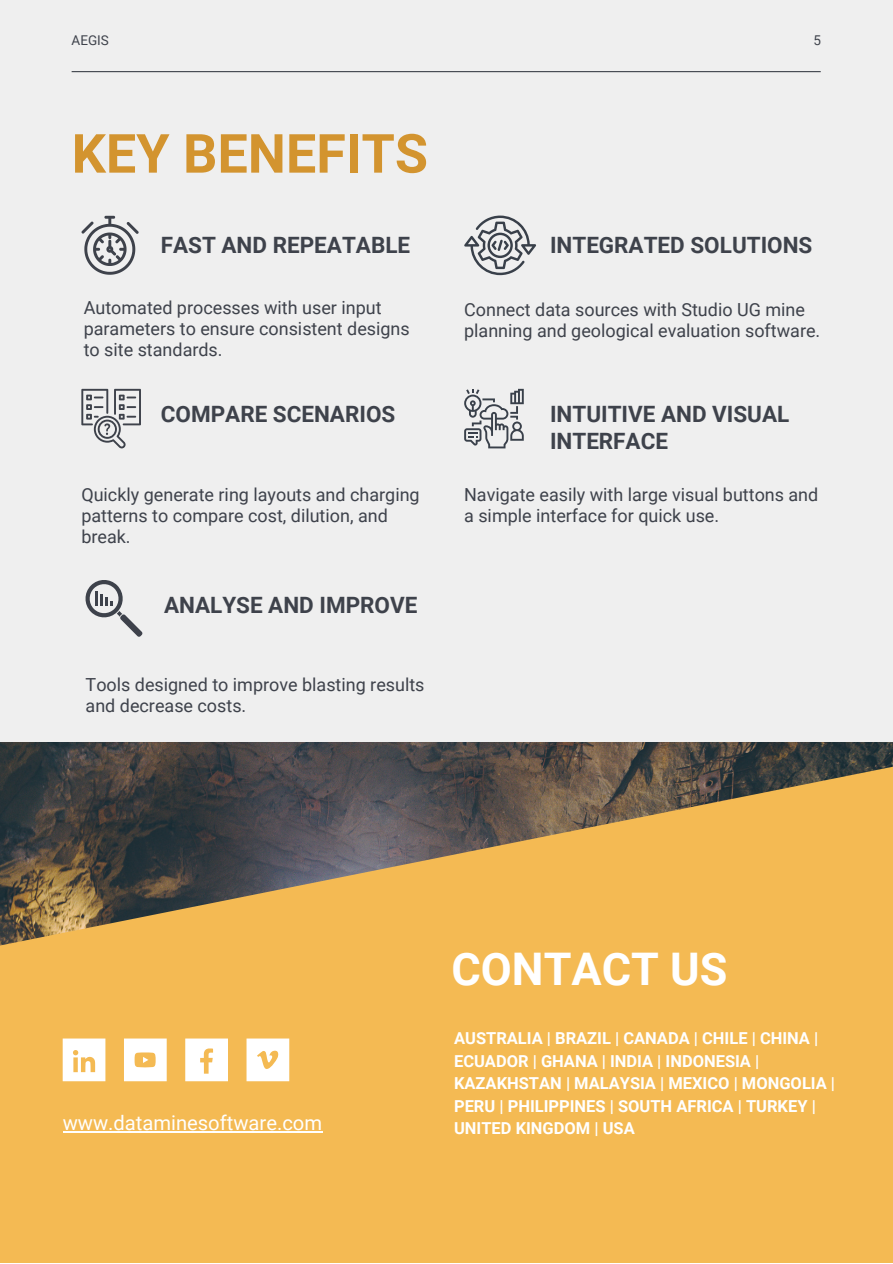
<style>
.page{position:relative;width:893px;height:1264px;background:#fff}
.page>*{position:absolute;margin:0;border:0;box-sizing:border-box;transform-origin:0 0}
.t1{font:700 54px "Roboto";color:#d3942f}
.t2{font:700 45px "Roboto";color:#fff}
.t3{font:700 22.5px/27px "Roboto";color:#3e424b}
.t4{font:20.25px "Roboto";color:#fff}
.t5{font:18px/21.3px "Roboto";color:#3e424b}
.t6{font:700 16.5px/22.5px "Roboto";color:#fff}
.t7{font:13.5px "Roboto";color:#3e424b}
</style>
<div class="page">
<div style="left:0;top:0;width:892px;height:1262px;background:#efefef"></div>
<hr style="left:72px;top:71px;width:748px;height:1px;background:#3e424b">
<svg style="left:81px;top:216px;width:58px;height:59px"></svg>
<svg style="left:81px;top:389px;width:60px;height:59px"></svg>
<svg style="left:85px;top:580px;width:58px;height:57px"></svg>
<svg style="left:464px;top:215px;width:72px;height:60px"></svg>
<svg style="left:464px;top:389px;width:59px;height:59px"></svg>
<img style="left:0;top:742px;width:892px;height:10px">
<svg style="left:0;top:752px;width:892px;height:509px;background:#d1a250"></svg>
<svg style="left:185px;top:1038px;width:43px;height:43px"></svg>
<svg style="left:246px;top:1038px;width:43px;height:43px"></svg>
<svg style="left:63px;top:1038px;width:42px;height:43px"></svg>
<svg style="left:124px;top:1038px;width:43px;height:43px"></svg>
<hr style="left:63px;top:1131px;width:259px;height:1px;background:#fff">
<p class="t7" style="left:72px;top:33px;width:39px">AEGIS</p>
<p class="t7" style="left:813px;top:33px;width:9px">5</p>
<h1 class="t1" style="left:72px;top:123px;width:358px">KEY BENEFITS</h1>
<p class="t3" style="left:161px;top:232px;width:251px">FAST AND REPEATABLE</p>
<p class="t5" style="left:84px;top:297px;width:327px">Automated processes with user input parameters to ensure consistent designs to site standards.</p>
<p class="t3" style="left:161px;top:400px;width:236px">COMPARE SCENARIOS</p>
<p class="t5" style="left:81px;top:484px;width:340px">Quickly generate ring layouts and charging patterns to compare cost, dilution, and break.</p>
<p class="t3" style="left:164px;top:592px;width:255px">ANALYSE AND IMPROVE</p>
<p class="t5" style="left:86px;top:674px;width:340px">Tools designed to improve blasting results and decrease costs.</p>
<p class="t3" style="left:550px;top:232px;width:264px">INTEGRATED SOLUTIONS</p>
<p class="t5" style="left:464px;top:299px;width:357px">Connect data sources with Studio UG mine planning and geological evaluation software.</p>
<p class="t3" style="left:550px;top:400px;width:241px">INTUITIVE AND VISUAL<br>INTERFACE</p>
<p class="t5" style="left:464px;top:484px;width:355px">Navigate easily with large visual buttons and a simple interface for quick use.</p>
<h2 class="t2" style="left:451px;top:942px;width:277px">CONTACT US</h2>
<p class="t6" style="left:454px;top:1027px;width:382px">AUSTRALIA | BRAZIL | CANADA | CHILE | CHINA | ECUADOR | GHANA | INDIA | INDONESIA | KAZAKHSTAN | MALAYSIA | MEXICO | MONGOLIA | PERU | PHILIPPINES | SOUTH AFRICA | TURKEY |</p>
<p class="t4" style="left:63px;top:1111px;width:261px">www.dataminesoftware.com</p>
<p class="t6" style="left:454px;top:1117px;width:182px">UNITED KINGDOM | USA</p>
</div>
